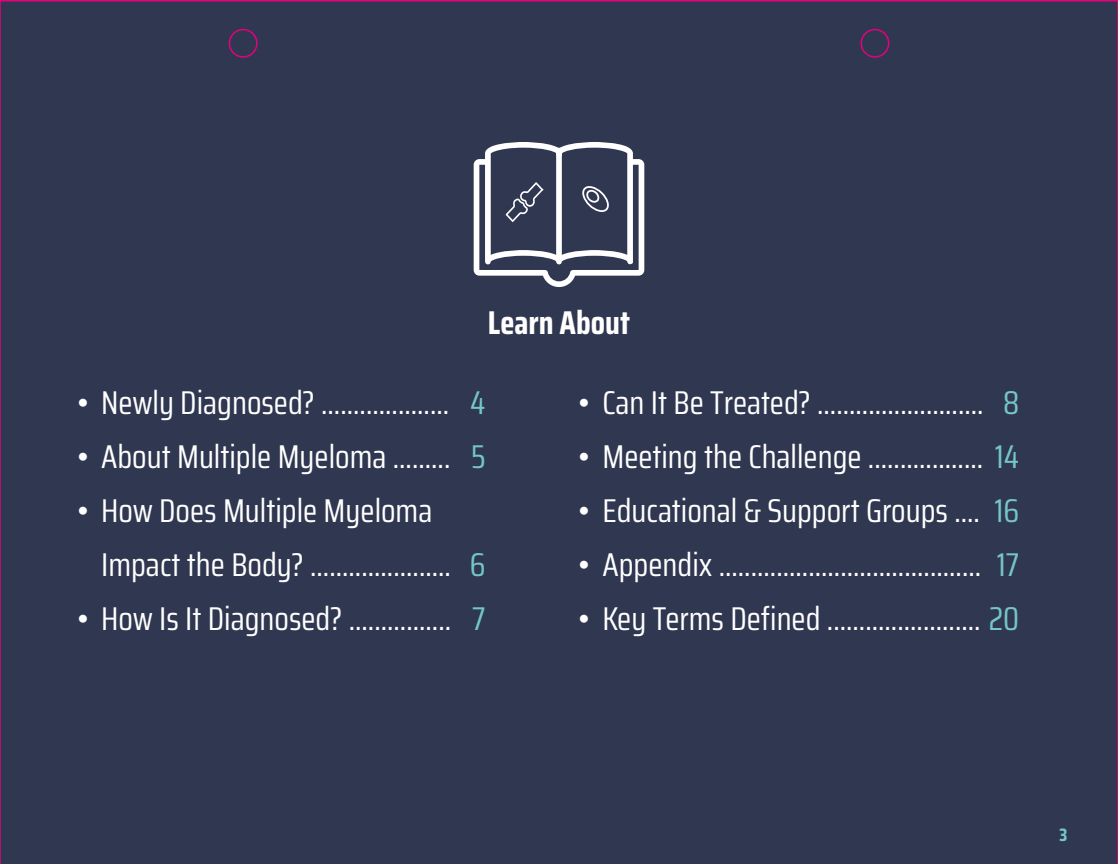
<style>
.page{position:relative;width:1118px;height:864px;background:#303750}
.page>*{position:absolute;margin:0;border:0;box-sizing:border-box;transform-origin:0 0}
.t1{font:33px/54px "Saira Condensed";color:#fff}
.t2{font:700 33px "Saira Condensed";color:#fff}
.t3{font:33px/54px "Saira Condensed";color:#74c6c8}
.t4{font:700 18px "Saira Condensed";color:#74c6c8}
.s1{color:#74c6c8}
</style>
<div class="page">
<div style="left:229px;top:29px;width:29px;height:29px;border:2px solid #e6007d;border-radius:50%"></div>
<div style="left:860px;top:29px;width:29px;height:29px;border:2px solid #e6007d;border-radius:50%"></div>
<p class="t2" style="left:488px;top:297px;width:144px">Learn About</p>
<p class="t1" style="left:77px;top:375px;width:373px">. Newly Diagnosed? ....................</p>
<p class="t1" style="left:77px;top:429px;width:375px">. About Multiple Myeloma .........</p>
<p class="t1" style="left:77px;top:483px;width:357px">. How Does Multiple Myeloma</p>
<p class="t1" style="left:101px;top:537px;width:351px">Impact the Body? ......................</p>
<p class="t1" style="left:77px;top:591px;width:375px">. How Is It Diagnosed? ................</p>
<p class="t3" style="left:470px;top:375px;width:17px">4<br>5</p>
<p class="t3" style="left:470px;top:537px;width:17px">6<br>7</p>
<p class="t1" style="left:578px;top:375px;width:442px">. Can It Be Treated? ..........................<br>. Meeting the Challenge .................. <span class="s1">14 </span>. Educational &amp; Support Groups .... <span class="s1">16 </span>. Appendix .........................................<br>. Key Terms Defined ........................ <span class="s1">20</span></p>
<p class="t3" style="left:1003px;top:375px;width:18px">8</p>
<p class="t3" style="left:997px;top:537px;width:24px">17</p>
<p class="t4" style="left:1059px;top:821px;width:9px">3</p>
</div>
